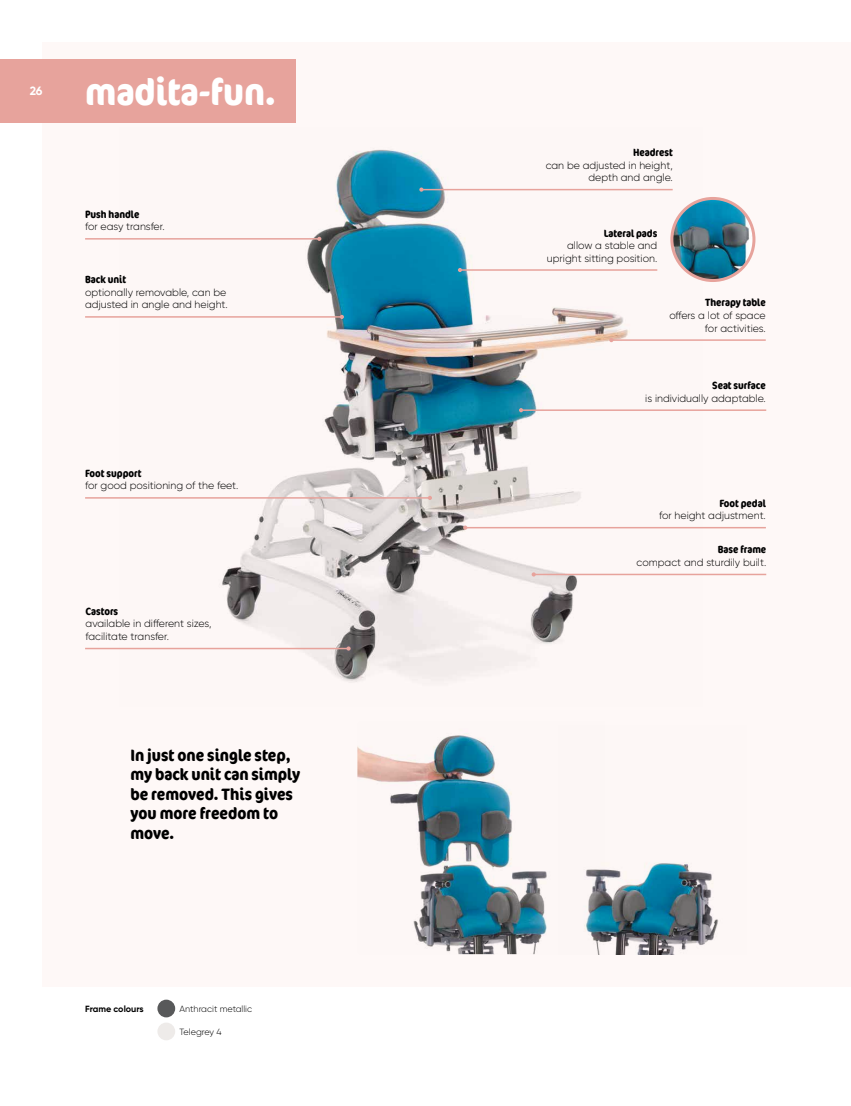
<style>
.page{position:relative;width:851px;height:1106px;background:#fff}
.page>*{position:absolute;margin:0;border:0;box-sizing:border-box;transform-origin:0 0}
.t1{font:700 condensed 37.5px "Cocon Offc Pro";color:#fff}
.t2{font:700 condensed 16.5px/19.5px "Cocon Offc Pro";color:#000}
.t3{font:700 12px "Gilroy";color:#fff}
.t4{font:300 10.5px/12.6px "Gilroy";color:#000;text-align:right}
.t5{font:700 condensed 10.5px "Cocon Offc Pro";color:#000}
.t6{font:300 9px "Gilroy";color:#000}
.t7{font:700 9px "Gilroy";color:#000}
</style>
<div class="page">
<div style="left:43px;top:43px;width:807px;height:943px;background:#fef8f7"></div>
<div style="left:0;top:60px;width:295px;height:63px;background:#e7a39c"></div>
<img style="left:120px;top:150px;width:582px;height:532px">
<img style="left:357px;top:733px;width:190px;height:221px">
<img style="left:584px;top:863px;width:134px;height:91px">
<img style="left:671px;top:198px;width:82px;height:82px;border-radius:41px">
<div style="left:670px;top:197px;width:85px;height:85px;border:3px solid #e7a39c;border-radius:50%"></div>
<hr style="left:421px;top:189px;width:251px;height:1px;background:#e7a39c">
<svg style="left:419px;top:187px;width:4px;height:5px"></svg>
<hr style="left:85px;top:648px;width:263px;height:1px;background:#e7a39c">
<svg style="left:346px;top:646px;width:4px;height:4px"></svg>
<hr style="left:521px;top:409px;width:245px;height:2px;background:#e7a39c">
<svg style="left:519px;top:408px;width:4px;height:4px"></svg>
<hr style="left:85px;top:497px;width:345px;height:1px;background:#e7a39c">
<svg style="left:428px;top:496px;width:4px;height:4px"></svg>
<hr style="left:533px;top:573px;width:233px;height:2px;background:#e7a39c">
<svg style="left:531px;top:572px;width:4px;height:4px"></svg>
<hr style="left:611px;top:339px;width:154px;height:2px;background:#e7a39c">
<svg style="left:609px;top:338px;width:4px;height:4px"></svg>
<hr style="left:85px;top:238px;width:234px;height:1px;background:#e7a39c">
<svg style="left:317px;top:237px;width:4px;height:4px"></svg>
<hr style="left:85px;top:316px;width:257px;height:2px;background:#e7a39c">
<svg style="left:340px;top:315px;width:4px;height:4px"></svg>
<hr style="left:465px;top:527px;width:300px;height:1px;background:#e7a39c">
<svg style="left:463px;top:525px;width:4px;height:5px"></svg>
<hr style="left:460px;top:269px;width:197px;height:2px;background:#e7a39c">
<svg style="left:458px;top:268px;width:4px;height:4px"></svg>
<div style="left:157px;top:999px;width:18px;height:18px;background:#58595a;border-radius:50%"></div>
<div style="left:157px;top:1022px;width:18px;height:18px;background:#eeebe9;border-radius:50%"></div>
<p class="t3" style="left:30px;top:83px;width:14px">26</p>
<h1 class="t1" style="left:85px;top:65px;width:192px">madita-fun.</h1>
<p class="t5" style="left:85px;top:206px;width:56px">Push handle</p>
<p class="t4" style="left:85px;top:220px;width:81px">for easy transfer.</p>
<p class="t5" style="left:85px;top:272px;width:43px">Back unit</p>
<p class="t4" style="left:85px;top:286px;width:144px;text-align:left">optionally removable, can be adjusted in angle and height.</p>
<p class="t5" style="left:85px;top:465px;width:58px">Foot support</p>
<p class="t4" style="left:85px;top:479px;width:155px">for good positioning of the feet.</p>
<p class="t5" style="left:86px;top:603px;width:34px">Castors</p>
<p class="t4" style="left:86px;top:617px;width:127px;text-align:left">available in different sizes, facilitate transfer.</p>
<h2 class="t2" style="left:130px;top:744px;width:171px">In just one single step, my back unit can simply be removed. This gives you more freedom to move.</h2>
<p class="t7" style="left:85px;top:1002px;width:60px">Frame colours</p>
<p class="t6" style="left:179px;top:1003px;width:74px">Anthracit metallic</p>
<p class="t6" style="left:179px;top:1026px;width:44px">Telegrey 4</p>
<p class="t5" style="left:633px;top:145px;width:41px">Headrest</p>
<p class="t4" style="left:545px;top:158px;width:128px">can be adjusted in height, depth and angle.</p>
<p class="t5" style="left:603px;top:226px;width:55px">Lateral pads</p>
<p class="t4" style="left:546px;top:239px;width:112px">allow a stable and upright sitting position.</p>
<p class="t5" style="left:705px;top:295px;width:62px">Therapy table</p>
<p class="t4" style="left:669px;top:309px;width:98px">offers a lot of space for activities.</p>
<p class="t5" style="left:712px;top:378px;width:55px">Seat surface</p>
<p class="t4" style="left:645px;top:391px;width:122px">is individually adaptable.</p>
<p class="t5" style="left:719px;top:495px;width:48px">Foot pedal</p>
<p class="t4" style="left:659px;top:509px;width:108px">for height adjustment.</p>
<p class="t5" style="left:717px;top:542px;width:50px">Base frame</p>
<p class="t4" style="left:636px;top:556px;width:131px">compact and sturdily built.</p>
</div>
